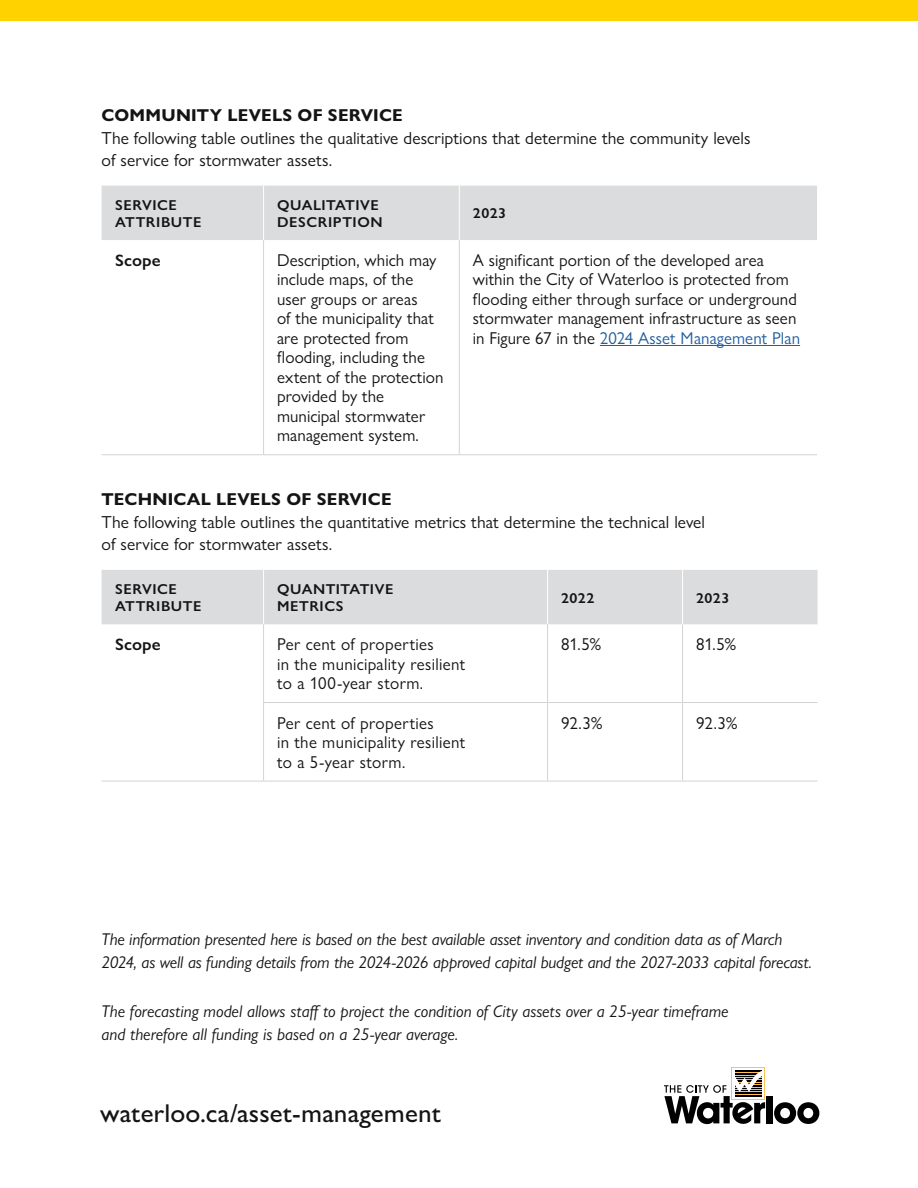
<style>
.page{position:relative;width:918px;height:1188px;background:#fff}
.page>*{position:absolute;margin:0;border:0;box-sizing:border-box;transform-origin:0 0}
.t1{font:500 25.95px "Gill Sans Nova";letter-spacing:.005em;color:#141414;scale:1.04 1}
.t2{font:17.4px/22.5px "Gill Sans Nova";letter-spacing:.005em;color:#141414}
.t3{font:17.25px/19.5px "Gill Sans Nova";letter-spacing:.005em;color:#141414}
.t4{font:700 17.25px "Gill Sans Nova";letter-spacing:.015em;color:#141414}
.t5{font:italic 17.1px/22.5px "Gill Sans Nova";letter-spacing:-.005em;color:#141414}
.t6{font:600 16.5px "Gill Sans Nova";letter-spacing:.01em;color:#141414;scale:1.04 1}
.t7{font:600 14.4px/16.5px "Gill Sans Nova";letter-spacing:.04em;color:#141414;scale:1.04 1}
.s1{color:#215e9e}
</style>
<div class="page">
<div style="left:102px;top:186px;width:715px;height:54px;background:#dbdcdd"></div>
<hr style="left:263px;top:240px;width:1px;height:214px;background:#d2d3d4">
<hr style="left:459px;top:240px;width:1px;height:214px;background:#d2d3d4">
<hr style="left:102px;top:454px;width:162px;height:1px;background:#d2d3d4">
<hr style="left:264px;top:454px;width:195px;height:1px;background:#d2d3d4">
<hr style="left:459px;top:454px;width:358px;height:1px;background:#d2d3d4">
<hr style="left:263px;top:186px;width:1px;height:54px;background:#fff">
<hr style="left:459px;top:186px;width:1px;height:54px;background:#fff">
<hr style="left:600px;top:345px;width:200px;height:1px;background:#215e9e">
<div style="left:102px;top:570px;width:716px;height:54px;background:#dbdcdd"></div>
<hr style="left:263px;top:570px;width:1px;height:54px;background:#fff">
<hr style="left:547px;top:570px;width:1px;height:54px;background:#fff">
<hr style="left:263px;top:624px;width:1px;height:78px;background:#d2d3d4">
<hr style="left:547px;top:624px;width:1px;height:78px;background:#d2d3d4">
<hr style="left:263px;top:702px;width:285px;height:1px;background:#d2d3d4">
<hr style="left:263px;top:703px;width:1px;height:78px;background:#d2d3d4">
<hr style="left:548px;top:702px;width:135px;height:1px;background:#d2d3d4">
<hr style="left:547px;top:703px;width:1px;height:78px;background:#d2d3d4">
<hr style="left:683px;top:702px;width:135px;height:1px;background:#d2d3d4">
<hr style="left:102px;top:781px;width:162px;height:1px;background:#d2d3d4">
<hr style="left:264px;top:781px;width:284px;height:1px;background:#d2d3d4">
<hr style="left:548px;top:781px;width:135px;height:1px;background:#d2d3d4">
<hr style="left:683px;top:781px;width:135px;height:1px;background:#d2d3d4">
<hr style="left:682px;top:624px;width:1px;height:78px;background:#d2d3d4">
<hr style="left:682px;top:703px;width:1px;height:78px;background:#d2d3d4">
<hr style="left:682px;top:570px;width:1px;height:54px;background:#fff">
<div style="left:0;top:0;width:918px;height:20px;background:#ffd200"></div>
<div style="left:732px;top:1067px;width:33px;height:33px;background:#fdc057"></div>
<div style="left:733px;top:1068px;width:31px;height:31px;background:#fff"></div>
<div style="left:767px;top:1096px;width:6px;height:27px;background:#000"></div>
<svg style="left:774px;top:1102px;width:45px;height:22px"></svg>
<div style="left:735px;top:1070px;width:27px;height:26px;background:#000"></div>
<svg style="left:664px;top:1071px;width:101px;height:53px"></svg>
<p class="t4" style="left:102px;top:105px;width:303px">COMMUNITY LEVELS OF SERVICE</p>
<p class="t2" style="left:102px;top:126px;width:651px">The following table outlines the qualitative descriptions that determine the community levels of service for stormwater assets.</p>
<p class="t7" style="left:115px;top:197px;width:85px">SERVICE<br>ATTRIBUTE</p>
<p class="t7" style="left:277px;top:197px;width:103px">QUALITATIVE<br>DESCRIPTION</p>
<p class="t7" style="left:473px;top:205px;width:33px">2023</p>
<p class="t6" style="left:115px;top:250px;width:46px">Scope</p>
<p class="t3" style="left:277px;top:250px;width:168px">Description, which may include maps, of the user groups or areas<br>of the municipality that are protected from flooding, including the extent of the protection provided by the municipal stormwater management system.</p>
<p class="t3" style="left:473px;top:250px;width:329px">A significant portion of the developed area within the City of Waterloo is protected from flooding either through surface or underground stormwater management infrastructure as seen in Figure 67 in the <span class="s1">2024 Asset Management Plan</span></p>
<p class="t4" style="left:102px;top:489px;width:292px">TECHNICAL LEVELS OF SERVICE</p>
<p class="t2" style="left:102px;top:511px;width:605px">The following table outlines the quantitative metrics that determine the technical level of service for stormwater assets.</p>
<p class="t7" style="left:115px;top:581px;width:85px">SERVICE<br>ATTRIBUTE</p>
<p class="t7" style="left:277px;top:581px;width:113px">QUANTITATIVE<br>METRICS</p>
<p class="t7" style="left:561px;top:589px;width:34px">2022</p>
<p class="t7" style="left:696px;top:589px;width:33px">2023</p>
<p class="t6" style="left:115px;top:634px;width:46px">Scope</p>
<p class="t3" style="left:277px;top:634px;width:190px">Per cent of properties<br>in the municipality resilient to a 100-year storm.</p>
<p class="t3" style="left:561px;top:634px;width:42px">81.5%</p>
<p class="t3" style="left:696px;top:634px;width:42px">81.5%</p>
<p class="t3" style="left:277px;top:713px;width:190px">Per cent of properties<br>in the municipality resilient to a 5-year storm.</p>
<p class="t3" style="left:561px;top:713px;width:43px">92.3%</p>
<p class="t3" style="left:696px;top:713px;width:43px">92.3%</p>
<p class="t5" style="left:102px;top:928px;width:712px">The information presented here is based on the best available asset inventory and condition data as of March<br>2024, as well as funding details from the 2024-2026 approved capital budget and the 2027-2033 capital forecast.</p>
<p class="t5" style="left:102px;top:1000px;width:629px">The forecasting model allows staff to project the condition of City assets over a 25-year timeframe and therefore all funding is based on a 25-year average.</p>
<h1 class="t1" style="left:100px;top:1097px;width:329px">waterloo.ca/asset-management</h1>
</div>
